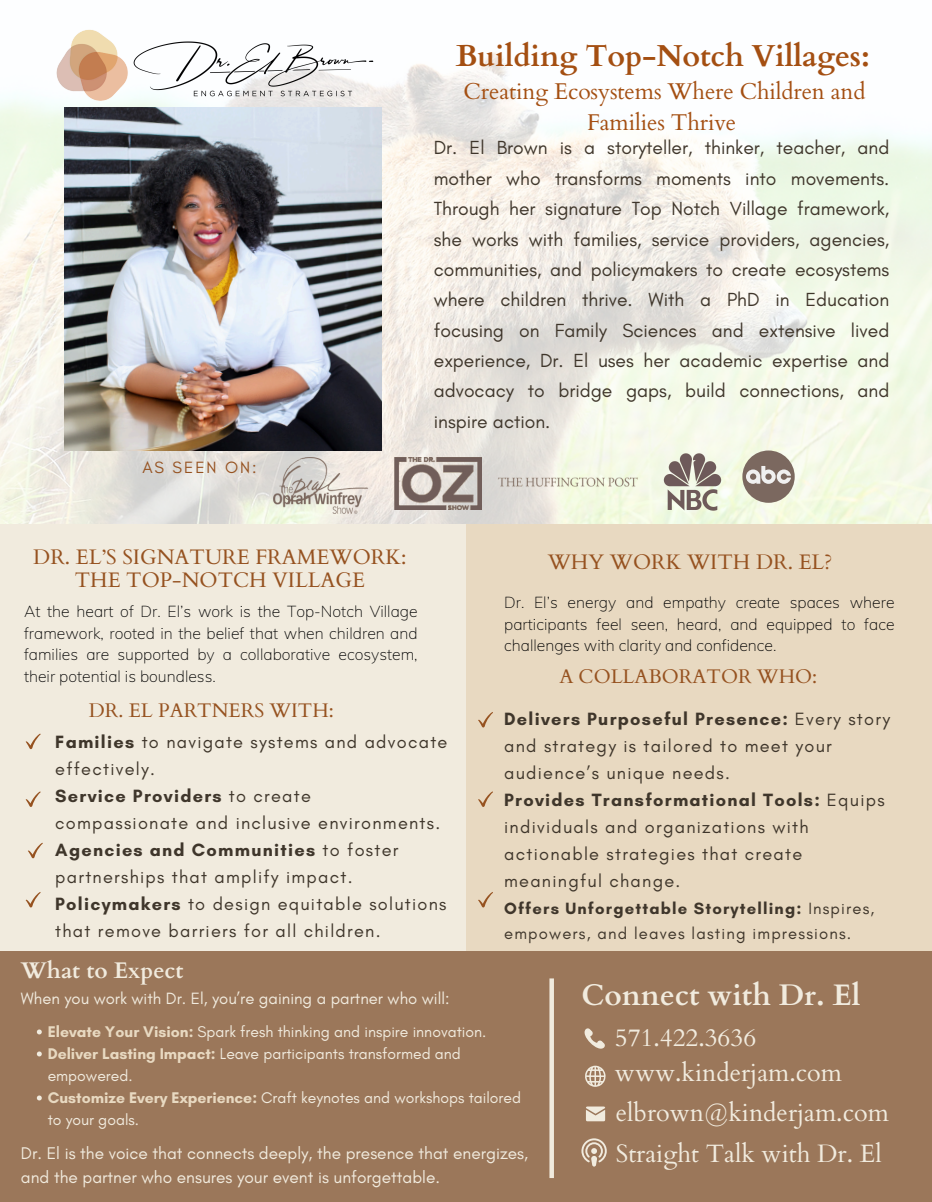
<style>
.page{position:relative;width:932px;height:1202px;background:#fff}
.page>*{position:absolute;margin:0;border:0;box-sizing:border-box;transform-origin:0 0}
.t1{font:700 30.3px "Cardo";letter-spacing:-.005em;color:#a44f12}
.t2{font:700 29.7px "Cardo";color:#f1ebde}
.t3{font:25.05px "Cardo";color:#f1ebde}
.t4{font:22.8px/31.5px "Cardo";letter-spacing:-.005em;color:#a44f12;text-align:center}
.t5{font:700 22.65px "Cardo";color:#f1ebde}
.t6{font:21px "Cardo";color:#965220}
.t7{font:19.65px "Cardo";color:#965220}
.t8{font:19.35px/30.3px "Glacial Indifference";color:#3f362b;text-align:justify}
.t9{font:18.15px/27px "Glacial Indifference";letter-spacing:.07em;color:#3f362b}
.t10{font:17.25px/24px "Glacial Indifference";color:#f1ebde}
.t11{font:16.65px/24.8px "Glacial Indifference";letter-spacing:.07em;color:#3f362b}
.t12{font:16.65px "Glacial Indifference";color:#f1ebde}
.t13{font:16.65px "Glacial Indifference";letter-spacing:.12em;color:#965220}
.t14{font:15.75px/21.6px "RTL Bayan Thin";color:#000;text-align:justify}
.t15{font:15.75px/22px "Glacial Indifference";color:#f1ebde}
.s1{font-weight:700}
.s2{font-weight:700;color:#e8d9c1}
</style>
<div class="page">
<img style="left:0;top:52px;width:931px;height:472px">
<img style="left:65px;top:107px;width:316px;height:343px">
<img style="left:273px;top:457px;width:95px;height:56px">
<img style="left:395px;top:457px;width:86px;height:52px">
<img style="left:482px;top:465px;width:172px;height:35px">
<img style="left:663px;top:453px;width:58px;height:58px">
<div style="left:742px;top:450px;width:52px;height:52px;background:#7b685f;border-radius:50%"></div>
<svg style="left:746px;top:466px;width:45px;height:18px"></svg>
<div style="left:0;top:524px;width:932px;height:489px;background:#f1ebde"></div>
<div style="left:466px;top:524px;width:466px;height:489px;background:#e8d9c1"></div>
<div style="left:0;top:951px;width:932px;height:250px;background:#9b775a"></div>
<img style="left:39px;top:29px;width:341px;height:88px">
<svg style="left:37px;top:1029px;width:5px;height:5px"></svg>
<svg style="left:37px;top:1051px;width:5px;height:5px"></svg>
<svg style="left:37px;top:1095px;width:5px;height:5px"></svg>
<svg style="left:26px;top:733px;width:14px;height:16px"></svg>
<svg style="left:26px;top:791px;width:14px;height:16px"></svg>
<svg style="left:28px;top:843px;width:14px;height:15px"></svg>
<svg style="left:26px;top:892px;width:14px;height:15px"></svg>
<svg style="left:478px;top:712px;width:14px;height:15px"></svg>
<svg style="left:478px;top:792px;width:14px;height:15px"></svg>
<svg style="left:478px;top:892px;width:14px;height:15px"></svg>
<svg style="left:584px;top:1028px;width:21px;height:21px"></svg>
<svg style="left:586px;top:1106px;width:19px;height:15px"></svg>
<svg style="left:581px;top:1138px;width:25px;height:28px"></svg>
<svg style="left:585px;top:1065px;width:20px;height:22px"></svg>
<div style="left:549px;top:978px;width:5px;height:200px;background:#f1ebde"></div>
<p class="t1" style="left:456px;top:36px;width:415px">Building Top-Notch Villages:</p>
<p class="t4" style="left:463px;top:76px;width:403px">Creating Ecosystems Where Children and<br>Families Thrive</p>
<p class="t13" style="left:142px;top:457px;width:116px">AS SEEN ON:</p>
<h5 class="t8" style="left:434px;top:132px;width:457px">Dr. El Brown is a storyteller, thinker, teacher, and mother who transforms moments into movements.<br>Through her signature Top Notch Village framework, she works with families, service providers, agencies, communities, and policymakers to create ecosystems where children thrive. With a PhD in Education focusing on Family Sciences and extensive lived experience, Dr. El uses her academic expertise and advocacy to bridge gaps, build connections, and inspire action.</h5>
<h3 class="t6" style="left:33px;top:543px;width:374px">DR. EL’S SIGNATURE FRAMEWORK:</h3>
<p class="t6" style="left:547px;top:548px;width:286px">WHY WORK WITH DR. EL?</p>
<h3 class="t6" style="left:75px;top:566px;width:292px">THE TOP-NOTCH VILLAGE</h3>
<p class="t14" style="left:24px;top:600px;width:395px">At the heart of Dr. El’s work is the Top-Notch Village framework, rooted in the belief that when children and families are supported by a collaborative ecosystem, their potential is boundless.</p>
<h3 class="t7" style="left:89px;top:697px;width:246px">DR. EL PARTNERS WITH:</h3>
<p class="t9" style="left:55px;top:728px;width:394px"><span class="s1">Families</span> to navigate systems and advocate effectively.<br><span class="s1">Service Providers</span> to create compassionate and inclusive environments.<br><span class="s1">Agencies and Communities</span> to foster partnerships that amplify impact.<br><span class="s1">Policymakers</span> to design equitable solutions that remove barriers for all children.</p>
<p class="t14" style="left:504px;top:591px;width:392px">Dr. El’s energy and empathy create spaces where participants feel seen, heard, and equipped to face challenges with clarity and confidence.</p>
<p class="t7" style="left:559px;top:664px;width:259px">A COLLABORATOR WHO:</p>
<p class="t9" style="left:504px;top:705px;width:387px"><span class="s1">Delivers Purposeful Presence:</span> Every story and strategy is tailored to meet your audience’s unique needs.<br><span class="s1">Provides Transformational Tools:</span> Equips individuals and organizations with actionable strategies that create meaningful change.</p>
<p class="t11" style="left:504px;top:896px;width:372px"><span class="s1">Offers Unforgettable Storytelling:</span> Inspires, empowers, and leaves lasting impressions.</p>
<p class="t5" style="left:21px;top:955px;width:164px">What to Expect</p>
<p class="t12" style="left:21px;top:988px;width:430px">When you work with Dr. El, you’re gaining a partner who will:</p>
<h1 class="t15" style="left:48px;top:1020px;width:440px"><span class="s2">Elevate Your Vision:</span> Spark fresh thinking and inspire innovation.</h1>
<h2 class="t15" style="left:48px;top:1042px;width:415px"><span class="s2">Deliver Lasting Impact:</span> Leave participants transformed and empowered.</h2>
<p class="t15" style="left:48px;top:1086px;width:475px"><span class="s2">Customize Every Experience:</span> Craft keynotes and workshops tailored to your goals.</p>
<h4 class="t10" style="left:21px;top:1141px;width:509px">Dr. El is the voice that connects deeply, the presence that energizes, and the partner who ensures your event is unforgettable.</h4>
<p class="t2" style="left:581px;top:975px;width:280px">Connect with Dr. El</p>
<p class="t3" style="left:615px;top:1020px;width:143px">571.422.3636</p>
<p class="t3" style="left:615px;top:1056px;width:228px">www.kinderjam.com</p>
<p class="t3" style="left:615px;top:1096px;width:274px">elbrown@kinderjam.com</p>
<p class="t3" style="left:615px;top:1137px;width:267px">Straight Talk with Dr. El</p>
</div>
